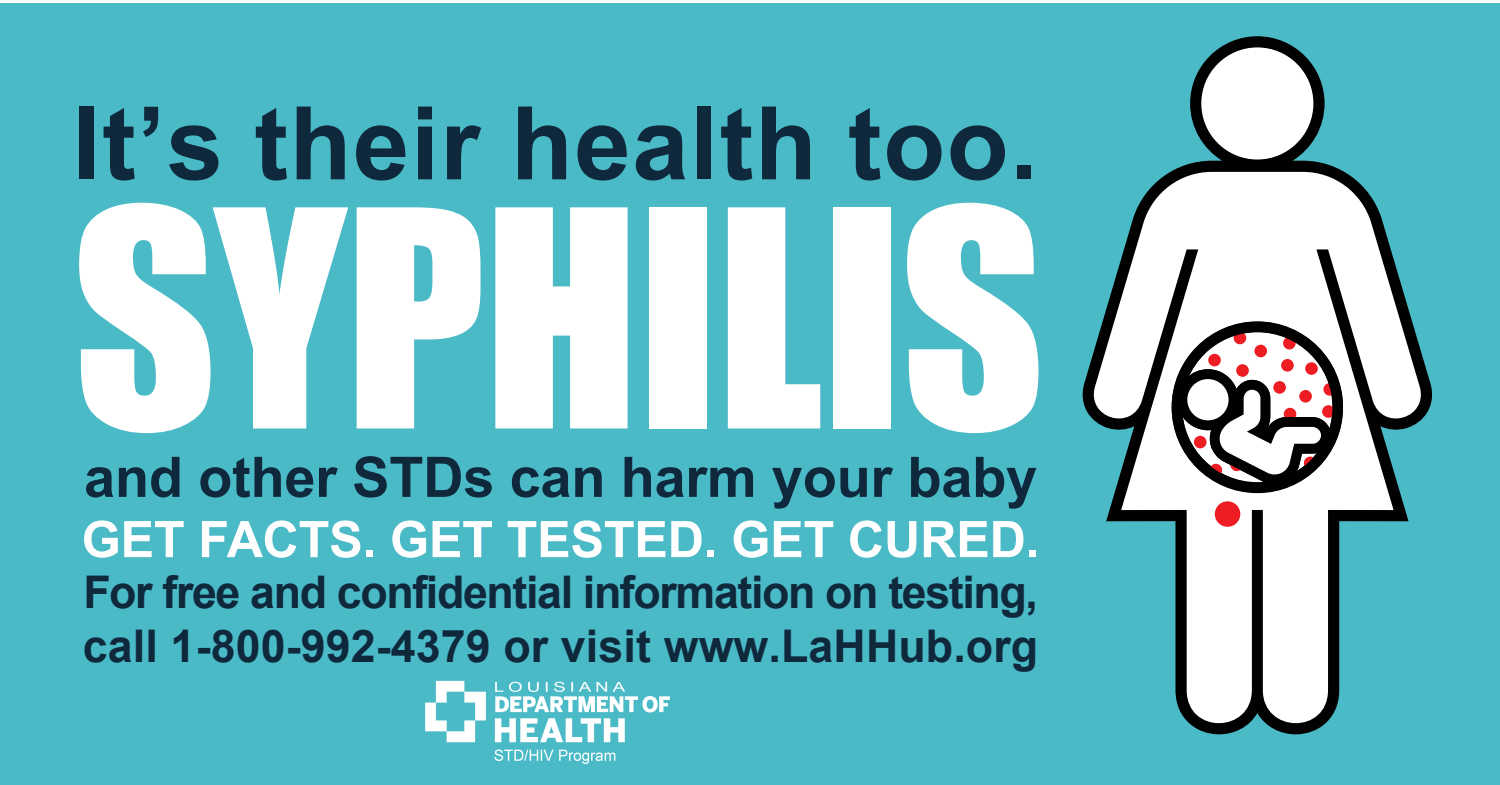
<style>
.page{position:relative;width:1500px;height:785px;background:#fff}
.page>*{position:absolute;margin:0;border:0;box-sizing:border-box;transform-origin:0 0}
.t1{font:279.75px "Impact";letter-spacing:-.005em;color:#fff}
.t2{font:700 101.75px "Arial";letter-spacing:.015em;color:#0f283c}
.t3{font:700 55.88px "Arial";letter-spacing:-.005em;color:#0f283c}
.t4{font:700 50.38px "Arial";letter-spacing:-.005em;color:#fff}
.t5{font:700 45px/54px "Arial";letter-spacing:-.03em;color:#0f283c}
</style>
<div class="page">
<div style="left:0;top:4px;width:1500px;height:781px;background:#4abac7"></div>
<svg style="left:1082px;top:36px;width:350px;height:374px"></svg>
<div style="left:1201px;top:47px;width:112px;height:113px;background:#fff;border-radius:50%"></div>
<svg style="left:1086px;top:172px;width:343px;height:563px"></svg>
<div style="left:1215px;top:501px;width:25px;height:26px;background:#ee1d23;border-radius:50%"></div>
<svg style="left:1172px;top:321px;width:171px;height:172px;background:#a59a9a"></svg>
<img style="left:426px;top:681px;width:243px;height:84px">
<h2 class="t2" style="left:72px;top:76px;width:967px">It’s their health too.</h2>
<h1 class="t1" style="left:72px;top:102px;width:974px">SYPHILIS</h1>
<p class="t3" style="left:84px;top:440px;width:955px">and other STDs can harm your baby</p>
<p class="t4" style="left:82px;top:506px;width:960px">GET FACTS. GET TESTED. GET CURED.</p>
<p class="t5" style="left:83px;top:567px;width:957px">For free and confidential information on testing, call 1-800-992-4379 or visit www.LaHHub.org</p>
</div>
